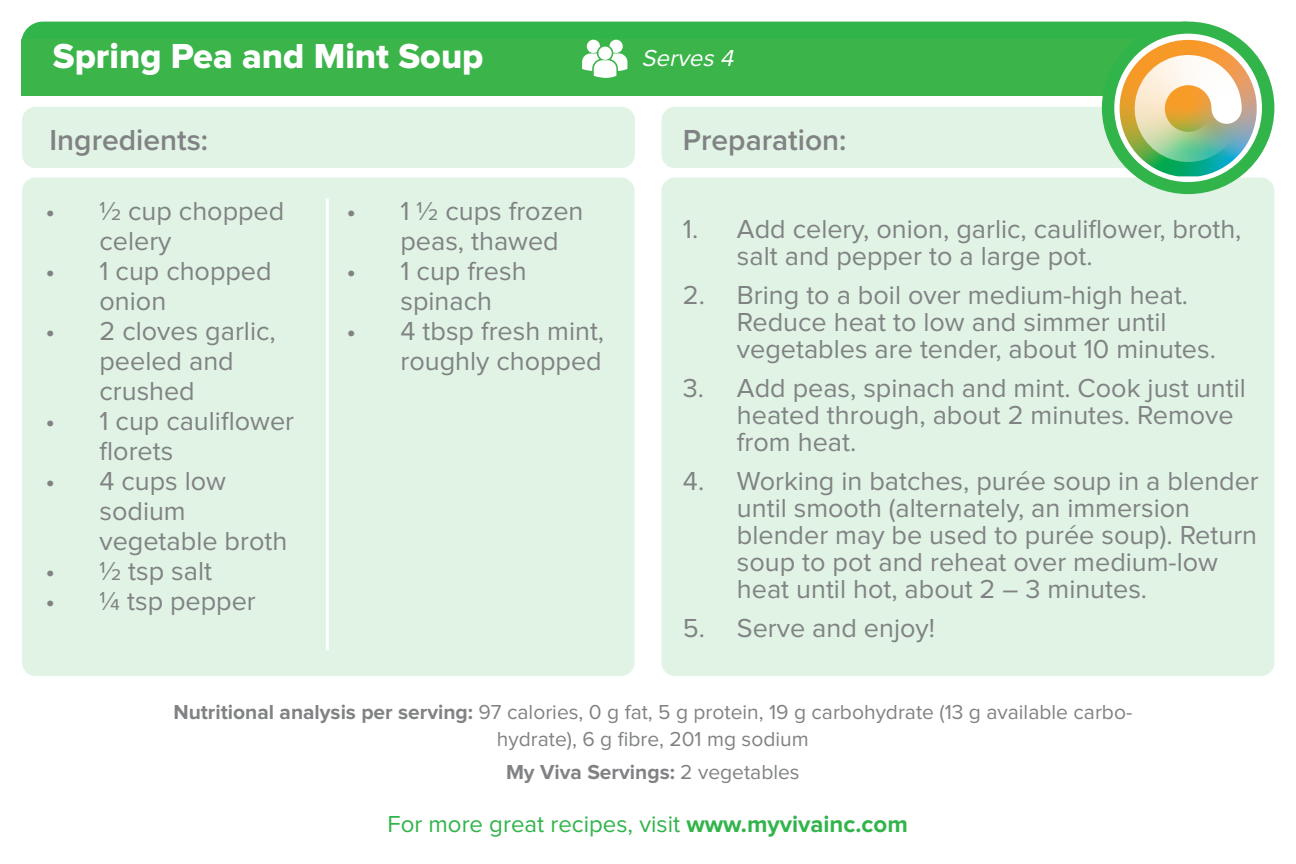
<style>
.page{position:relative;width:1296px;height:864px;background:#fff}
.page>*{position:absolute;margin:0;border:0;box-sizing:border-box;transform-origin:0 0}
.t1{font:36px "Proxima Nova Extrabld";color:#fff}
.t2{font:600 30px "Proxima Nova";color:#808284}
.t3{font:27px/30px "Proxima Nova";color:#808284}
.t4{font:24px "Proxima Nova";color:#31b44a}
.t5{font:italic 24px "Proxima Nova";color:#fff}
.t6{font:21px/27px "Proxima Nova";color:#808284;text-align:center}
.t7{font:700 21px "Proxima Nova";color:#808284}
.s1{font-weight:700}
.s2{font-weight:400}
</style>
<div class="page">
<div style="left:21px;top:22px;width:1185px;height:71px;background:#31b44a;border-radius:22px"></div>
<div style="left:21px;top:39px;width:1181px;height:56px;background:#3bb54a"></div>
<div style="left:22px;top:107px;width:613px;height:61px;background:#e0f3e4;border-radius:14px"></div>
<div style="left:662px;top:107px;width:540px;height:61px;background:#e0f3e4;border-radius:14px"></div>
<div style="left:22px;top:178px;width:613px;height:498px;background:#e0f3e4;border-radius:14px"></div>
<div style="left:662px;top:178px;width:612px;height:498px;background:#e0f3e4;border-radius:14px"></div>
<svg style="left:582px;top:40px;width:45px;height:38px"></svg>
<hr style="left:326px;top:199px;width:3px;height:451px;background:#fff">
<div style="left:1102px;top:22px;width:172px;height:172px;background:#31b44a;border-radius:50%"></div>
<div style="left:1114px;top:34px;width:148px;height:148px;background:#fff;border-radius:50%"></div>
<img style="left:1120px;top:40px;width:137px;height:136px">
<p class="t1" style="left:53px;top:35px;width:432px">Spring Pea and Mint Soup</p>
<p class="t5" style="left:642px;top:47px;width:98px">Serves 4</p>
<p class="t2" style="left:50px;top:118px;width:160px">Ingredients:</p>
<p class="t2" style="left:683px;top:118px;width:165px">Preparation:</p>
<p class="t3" style="left:99px;top:197px;width:186px;text-indent:-54px">• ½ cup chopped celery</p>
<p class="t3" style="left:99px;top:257px;width:174px;text-indent:-54px">• 1 cup chopped onion</p>
<p class="t3" style="left:99px;top:317px;width:178px;text-indent:-54px">• 2 cloves garlic, peeled and crushed</p>
<p class="t3" style="left:99px;top:407px;width:196px;text-indent:-54px">• 1 cup cauliflower florets</p>
<p class="t3" style="left:99px;top:467px;width:189px;text-indent:-54px">• 4 cups low sodium vegetable broth</p>
<p class="t3" style="left:45px;top:557px;width:168px">• ½ tsp salt</p>
<p class="t3" style="left:45px;top:587px;width:212px">• ¼ tsp pepper</p>
<p class="t3" style="left:401px;top:197px;width:185px;text-indent:-54px">• 1 ½ cups frozen peas, thawed</p>
<p class="t3" style="left:401px;top:257px;width:128px;text-indent:-54px">• 1 cup fresh spinach</p>
<p class="t3" style="left:347px;top:317px;width:259px;text-align:right">• 4 tbsp fresh mint, roughly chopped</p>
<p class="t3" style="left:737px;top:217px;width:506px;line-height:27px;text-indent:-54px">1. Add celery, onion, garlic, cauliflower, broth, salt and pepper to a large pot.</p>
<p class="t3" style="left:737px;top:283px;width:481px;line-height:27px;text-indent:-54px">2. Bring to a boil over medium-high heat.<br>Reduce heat to low and simmer until vegetables are tender, about 10 minutes.</p>
<p class="t3" style="left:737px;top:376px;width:510px;line-height:27px;text-indent:-54px">3. Add peas, spinach and mint. Cook just until heated through, about 2 minutes. Remove from heat.</p>
<p class="t3" style="left:737px;top:469px;width:523px;line-height:27px;text-indent:-54px">4. Working in batches, purée soup in a blender until smooth (alternately, an immersion blender may be used to purée soup). Return soup to pot and reheat over medium-low heat until hot, about 2 – 3 minutes.</p>
<p class="t3" style="left:683px;top:614px;width:254px">5. Serve and enjoy!</p>
<p class="t6" style="left:173px;top:700px;width:960px"><span class="s1">Nutritional analysis per serving:</span> 97 calories, 0 g fat, 5 g protein, 19 g carbohydrate (13 g available carbo&shy;hydrate), 6 g fibre, 201 mg sodium</p>
<p class="t7" style="left:506px;top:763px;width:295px">My Viva Servings: <span class="s2">2 vegetables</span></p>
<p class="t4" style="left:387px;top:813px;width:522px">For more great recipes, visit <span class="s1">www.myvivainc.com</span></p>
</div>
